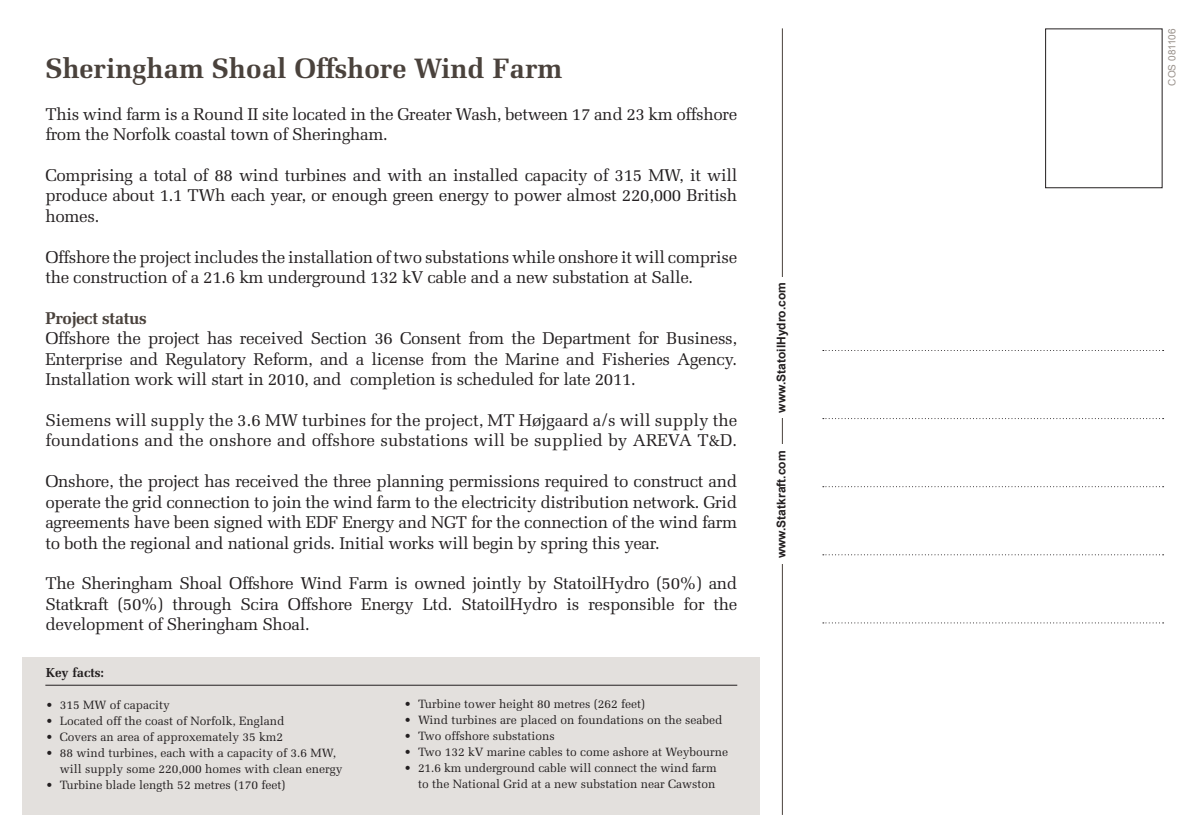
<style>
.page{position:relative;width:1191px;height:840px;background:#fff}
.page>*{position:absolute;margin:0;border:0;box-sizing:border-box;transform-origin:0 0}
.t1{font:700 28px "Melior LT Std";color:#4a423c}
.t2{font:17px/20.4px "Melior LT Std";letter-spacing:-.02em;color:#231f20;text-align:justify}
.t3{font:17px/20.4px "Melior LT Std";color:#231f20}
.t4{font:700 17px "Melior LT Std";letter-spacing:-.02em;color:#4a423c}
.t5{font:700 13px "Melior LT Std";color:#231f20}
.t6{font:12px/16px "Melior LT Std";color:#231f20}
.t7{font:700 12px "Arial";color:#231f20}
.t8{font:10px "Arial";color:#98908a}
</style>
<div class="page">
<hr style="left:782px;top:28px;width:1px;height:786px;background:#4a423c">
<div style="left:772px;top:277px;width:21px;height:140px;background:#fff"></div>
<div style="left:772px;top:443px;width:21px;height:120px;background:#fff"></div>
<div style="left:1045px;top:28px;width:117px;height:160px;border:1px solid #231f20"></div>
<svg style="left:823px;top:350px;width:340px;height:1px"></svg>
<svg style="left:823px;top:418px;width:340px;height:1px"></svg>
<svg style="left:823px;top:486px;width:340px;height:1px"></svg>
<svg style="left:823px;top:554px;width:340px;height:1px"></svg>
<svg style="left:823px;top:622px;width:340px;height:1px"></svg>
<div style="left:23px;top:657px;width:737px;height:157px;background:#e3e0dd"></div>
<hr style="left:45px;top:684px;width:692px;height:1px;background:#231f20">
<h1 class="t1" style="left:45px;top:51px;width:518px">Sheringham Shoal Offshore Wind Farm</h1>
<p class="t2" style="left:45px;top:104px;width:693px">This wind farm is a Round II site located in the Greater Wash, between 17 and 23 km offshore from the Norfolk coastal town of Sheringham.</p>
<p class="t2" style="left:45px;top:165px;width:693px">Comprising a total of 88 wind turbines and with an installed capacity of 315 MW, it will produce about 1.1 TWh each year, or enough green energy to power almost 220,000 British homes.</p>
<p class="t2" style="left:45px;top:246px;width:693px">Offshore the project includes the installation of two substations while onshore it will comprise the construction of a 21.6 km underground 132 kV cable and a new substation at Salle.</p>
<p class="t4" style="left:45px;top:308px;width:103px">Project status</p>
<p class="t2" style="left:45px;top:328px;width:693px">Offshore the project has received Section 36 Consent from the Department for Business, Enterprise and Regulatory Reform, and a license from the Marine and Fisheries Agency.<br>Installation work will start in 2010, and completion is scheduled for late 2011.</p>
<p class="t3" style="left:45px;top:410px;width:693px">Siemens will supply the 3.6 MW turbines for the project, MT Højgaard a/s will supply the foundations and the onshore and offshore substations will be supplied by AREVA T&amp;D.</p>
<p class="t2" style="left:45px;top:471px;width:693px">Onshore, the project has received the three planning permissions required to construct and operate the grid connection to join the wind farm to the electricity distribution network. Grid agreements have been signed with EDF Energy and NGT for the connection of the wind farm to both the regional and national grids. Initial works will begin by spring this year.</p>
<p class="t2" style="left:45px;top:573px;width:693px">The Sheringham Shoal Offshore Wind Farm is owned jointly by StatoilHydro (50%) and Statkraft (50%) through Scira Offshore Energy Ltd. StatoilHydro is responsible for the development of Sheringham Shoal.</p>
<p class="t5" style="left:46px;top:664px;width:60px">Key facts:</p>
<p class="t6" style="left:46px;top:696px;width:126px">• 315 MW of capacity</p>
<p class="t6" style="left:46px;top:712px;width:240px">• Located off the coast of Norfolk, England</p>
<p class="t6" style="left:46px;top:728px;width:239px">• Covers an area of approxemately 35 km2</p>
<p class="t6" style="left:60px;top:744px;width:284px;text-indent:-14px">• 88 wind turbines, each with a capacity of 3.6 MW, will supply some 220,000 homes with clean energy</p>
<p class="t6" style="left:46px;top:776px;width:241px">• Turbine blade length 52 metres (170 feet)</p>
<p class="t6" style="left:404px;top:695px;width:242px">• Turbine tower height 80 metres (262 feet)</p>
<p class="t6" style="left:404px;top:711px;width:320px">• Wind turbines are placed on foundations on the seabed</p>
<p class="t6" style="left:404px;top:727px;width:152px">• Two offshore substations</p>
<p class="t6" style="left:404px;top:743px;width:326px">• Two 132 kV marine cables to come ashore at Weybourne</p>
<p class="t6" style="left:404px;top:759px;width:314px;text-align:right">• 21.6 km underground cable will connect the wind farm to the National Grid at a new substation near Cawston</p>
<p class="t7" style="left:773px;top:412px;width:132px;rotate:-90deg">www.StatoilHydro.com</p>
<p class="t7" style="left:773px;top:558px;width:109px;rotate:-90deg">www.Statkraft.com</p>
<p class="t8" style="left:1165px;top:85px;width:59px;rotate:-90deg">COS 081106</p>
</div>
